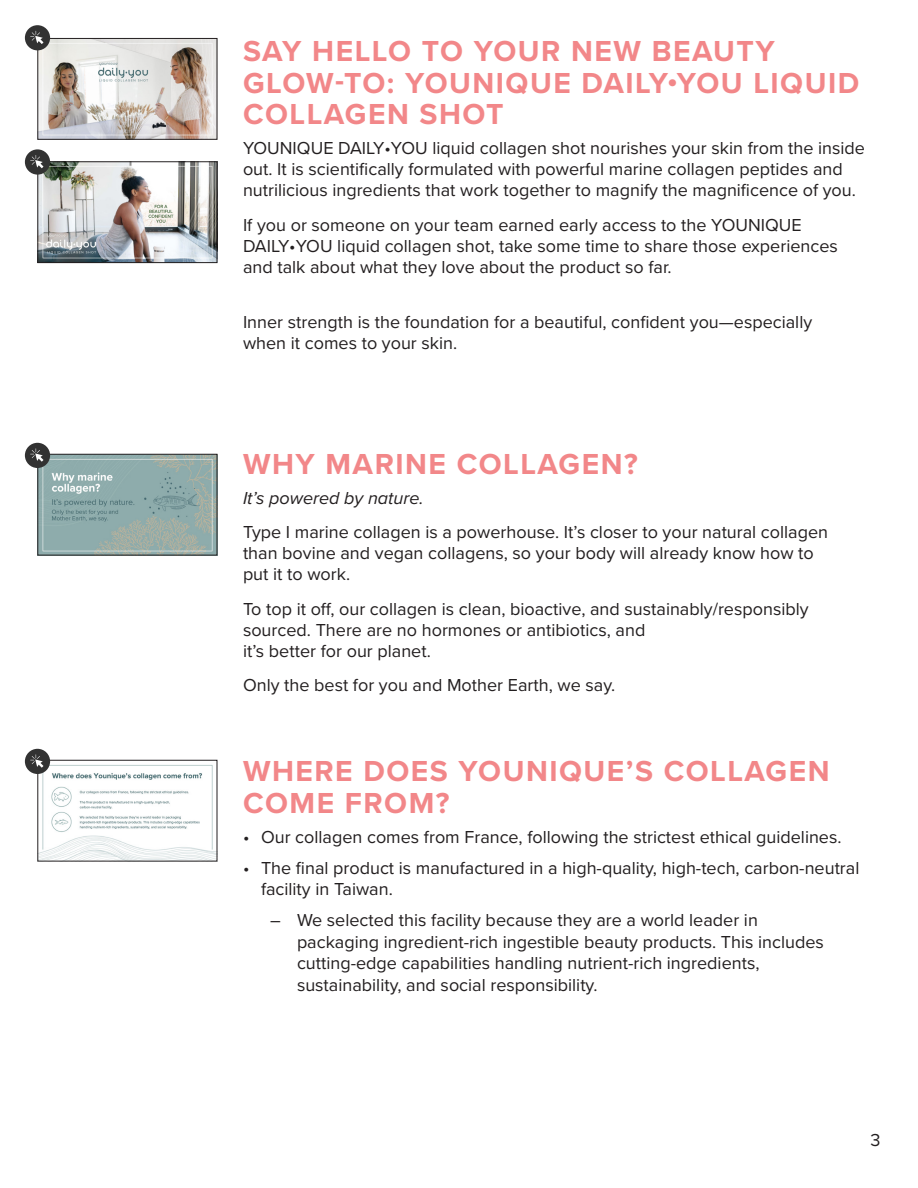
<style>
.page{position:relative;width:918px;height:1188px;background:#fff}
.page>*{position:absolute;margin:0;border:0;box-sizing:border-box;transform-origin:0 0}
.t1{font:700 30px/31.5px "Proxima Nova";letter-spacing:.05em;color:#f28789}
.body_copy{font:18px/21px "Proxima Nova";color:#231f20}
.bullet_copy{font:18px/21.6px "Proxima Nova";color:#231f20}
.body_copy-2{font:italic 18px "Proxima Nova";color:#231f20}
</style>
<div class="page">
<img style="left:40px;top:762px;width:175px;height:97px">
<div style="left:38px;top:760px;width:179px;height:101px;border:1px solid #231f20"></div>
<div style="left:25px;top:749px;width:25px;height:25px;background:#323232;border-radius:50%"></div>
<svg style="left:30px;top:754px;width:13px;height:14px"></svg>
<img style="left:40px;top:40px;width:175px;height:98px">
<div style="left:38px;top:38px;width:179px;height:102px;border:1px solid #231f20"></div>
<img style="left:40px;top:164px;width:175px;height:97px">
<div style="left:38px;top:162px;width:179px;height:101px;border:1px solid #231f20"></div>
<div style="left:25px;top:25px;width:25px;height:25px;background:#323232;border-radius:50%"></div>
<svg style="left:30px;top:31px;width:13px;height:13px"></svg>
<div style="left:25px;top:149px;width:25px;height:26px;background:#323232;border-radius:50%"></div>
<svg style="left:30px;top:155px;width:13px;height:13px"></svg>
<img style="left:40px;top:456px;width:175px;height:97px">
<div style="left:38px;top:454px;width:179px;height:101px;border:1px solid #231f20"></div>
<div style="left:25px;top:443px;width:25px;height:25px;background:#323232;border-radius:50%"></div>
<svg style="left:30px;top:448px;width:13px;height:14px"></svg>
<p class="t1" style="left:243px;top:35px;width:618px">SAY HELLO TO YOUR NEW BEAUTY<br>GLOW-TO: YOUNIQUE DAILY•YOU LIQUID<br>COLLAGEN SHOT</p>
<p class="body_copy" style="left:243px;top:137px;width:624px">YOUNIQUE DAILY•YOU liquid collagen shot nourishes your skin from the inside out. It is scientifically formulated with powerful marine collagen peptides and nutrilicious ingredients that work together to magnify the magnificence of you.</p>
<p class="body_copy" style="left:243px;top:213px;width:596px">If you or someone on your team earned early access to the YOUNIQUE<br>DAILY•YOU liquid collagen shot, take some time to share those experiences and talk about what they love about the product so far.</p>
<p class="body_copy" style="left:243px;top:311px;width:571px">Inner strength is the foundation for a beautiful, confident you—especially when it comes to your skin.</p>
<p class="t1" style="left:243px;top:447px;width:396px">WHY MARINE COLLAGEN?</p>
<p class="body_copy-2" style="left:243px;top:484px;width:182px">It’s powered by nature.</p>
<p class="body_copy" style="left:243px;top:521px;width:587px">Type I marine collagen is a powerhouse. It’s closer to your natural collagen than bovine and vegan collagens, so your body will already know how to put it to work.</p>
<p class="body_copy" style="left:243px;top:597px;width:567px">To top it off, our collagen is clean, bioactive, and sustainably/responsibly sourced. There are no hormones or antibiotics, and<br>it’s better for our planet.</p>
<p class="body_copy" style="left:243px;top:674px;width:374px">Only the best for you and Mother Earth, we say.</p>
<p class="t1" style="left:243px;top:755px;width:588px">WHERE DOES YOUNIQUE’S COLLAGEN<br>COME FROM?</p>
<p class="bullet_copy" style="left:243px;top:826px;width:600px">• Our collagen comes from France, following the strictest ethical guidelines.</p>
<p class="bullet_copy" style="left:261px;top:856px;width:600px;text-indent:-18px">• The final product is manufactured in a high-quality, high-tech, carbon-neutral facility in Taiwan.</p>
<p class="body_copy" style="left:297px;top:909px;width:528px;line-height:21.6px;text-indent:-27px">– We selected this facility because they are a world leader in packaging ingredient-rich ingestible beauty products. This includes cutting-edge capabilities handling nutrient-rich ingredients, sustainability, and social responsibility.</p>
<p class="body_copy" style="left:870px;top:1129px;width:12px">3</p>
</div>
